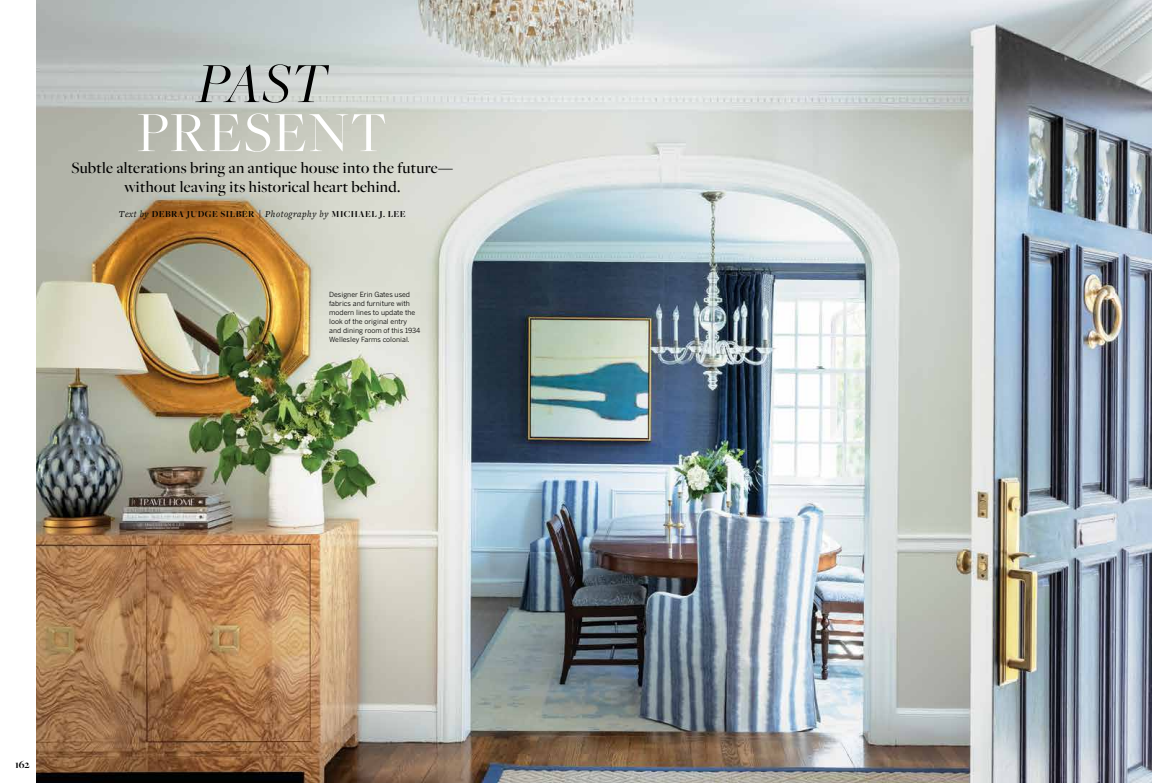
<style>
.page{position:relative;width:1152px;height:783px;background:#fff}
.page>*{position:absolute;margin:0;border:0;box-sizing:border-box;transform-origin:0 0}
.t1{font:59px "Freight Big Pro";letter-spacing:.02em;color:#fff}
.t2{font:italic 59px "Freight Big Pro";color:#000}
.t3{font:500 16.5px/19px "Freight Big Pro";letter-spacing:.02em;color:#000;text-align:center}
.t4{font:700 11px "Freight Big Pro";color:#000}
.t5{font:700 9.5px "Freight Big Pro";letter-spacing:.05em;color:#000}
.t6{font:7px/9px "Benton Gothic";color:#000}
.s1{font-family:"Freight Text Pro";font-weight:400;font-style:italic}
.s2{font-family:"Freight Text Pro";font-weight:300;font-style:italic}
</style>
<div class="page">
<img style="left:36px;top:0;width:1116px;height:783px">
<h1 class="t2" style="left:197px;top:45px;width:132px">PAST</h1>
<h1 class="t1" style="left:137px;top:94px;width:252px">PRESENT</h1>
<h2 class="t3" style="left:71px;top:158px;width:383px">Subtle alterations bring an antique house into the future— without leaving its historical heart behind.</h2>
<h3 class="t5" style="left:119px;top:208px;width:288px"><span class="s1">Text by</span> DEBRA JUDGE SILBER <span class="s2">|</span> <span class="s1">Photography by</span> MICHAEL J. LEE</h3>
<p class="t6" style="left:329px;top:290px;width:93px">Designer Erin Gates used fabrics and furniture with modern lines to update the look of the original entry and dining room of this 1934<br>Wellesley Farms colonial.</p>
<h3 class="t4" style="left:15px;top:757px;width:16px">162</h3>
</div>
